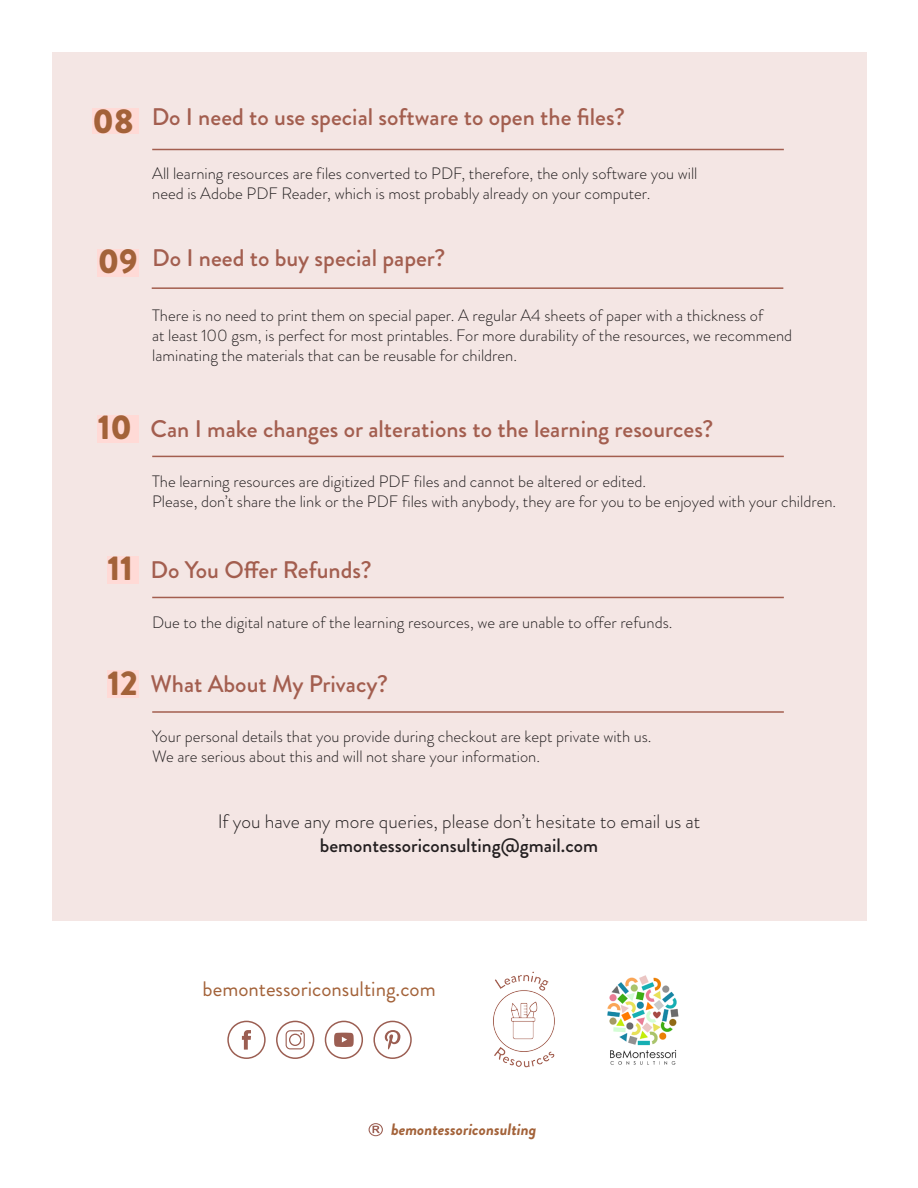
<style>
.page{position:relative;width:918px;height:1188px;background:#fff}
.page>*{position:absolute;margin:0;border:0;box-sizing:border-box;transform-origin:0 0}
.subtitulo_texto_MEDI{font:900 34.5px "Brandon Grotesque";color:#a36239}
.subtitulo_texto_MEDI-2{font:500 24px "Brandon Grotesque";color:#a35e4f}
.subtitulo_texto_MEDI-3{font:21px "Brandon Grotesque";color:#a36239}
.t1{font:300 19.5px "Brandon Grotesque";color:#231f20}
.t2{font:500 19.5px "Brandon Grotesque";color:#231f20}
.t3{font:300 16.5px/19.8px "Brandon Grotesque";color:#231f20}
.subtitulo_texto_MEDI-4{font:italic 700 16.5px "Brandon Grotesque";color:#a36239}
</style>
<div class="page">
<div style="left:52px;top:52px;width:814px;height:868px;background:#f4e6e4"></div>
<div style="left:92px;top:108px;width:47px;height:26px;background:#ffdad6"></div>
<div style="left:98px;top:249px;width:41px;height:28px;background:#ffdad6"></div>
<div style="left:98px;top:415px;width:41px;height:28px;background:#ffdad6"></div>
<div style="left:107px;top:556px;width:32px;height:28px;background:#ffdad6"></div>
<div style="left:107px;top:670px;width:32px;height:28px;background:#ffdad6"></div>
<img style="left:493px;top:971px;width:62px;height:97px">
<hr style="left:152px;top:149px;width:632px;height:1px;background:#a35e4f">
<hr style="left:152px;top:456px;width:632px;height:1px;background:#a35e4f">
<hr style="left:152px;top:597px;width:632px;height:1px;background:#a35e4f">
<hr style="left:152px;top:711px;width:632px;height:2px;background:#a35e4f">
<hr style="left:152px;top:287px;width:631px;height:2px;background:#a35e4f">
<img style="left:607px;top:975px;width:72px;height:90px">
<svg style="left:227px;top:1021px;width:39px;height:38px"></svg>
<svg style="left:325px;top:1021px;width:38px;height:38px"></svg>
<svg style="left:373px;top:1021px;width:39px;height:38px"></svg>
<svg style="left:276px;top:1021px;width:38px;height:38px"></svg>
<svg style="left:369px;top:1123px;width:14px;height:13px"></svg>
<p class="subtitulo_texto_MEDI" style="left:92px;top:96px;width:43px">08</p>
<p class="subtitulo_texto_MEDI-2" style="left:152px;top:100px;width:475px">Do I need to use special software to open the files?</p>
<p class="t3" style="left:152px;top:163px;width:547px">All learning resources are files converted to PDF, therefore, the only software you will need is Adobe PDF Reader, which is most probably already on your computer.</p>
<p class="subtitulo_texto_MEDI" style="left:98px;top:237px;width:42px">09</p>
<p class="subtitulo_texto_MEDI-2" style="left:152px;top:241px;width:295px">Do I need to buy special paper?</p>
<p class="t3" style="left:152px;top:306px;width:613px">There is no need to print them on special paper. A regular A4 sheets of paper with a thickness of</p>
<p class="t3" style="left:152px;top:326px;width:642px">at least 100 gsm, is perfect for most printables. For more durability of the resources, we recommend</p>
<p class="t3" style="left:152px;top:345px;width:366px">laminating the materials that can be reusable for children.</p>
<p class="subtitulo_texto_MEDI" style="left:98px;top:403px;width:36px">10</p>
<p class="subtitulo_texto_MEDI-2" style="left:151px;top:412px;width:564px">Can I make changes or alterations to the learning resources?</p>
<p class="t3" style="left:152px;top:471px;width:496px">The learning resources are digitized PDF files and cannot be altered or edited.</p>
<p class="t3" style="left:152px;top:491px;width:686px">Please, don’t share the link or the PDF files with anybody, they are for you to be enjoyed with your children.</p>
<p class="subtitulo_texto_MEDI" style="left:107px;top:544px;width:27px">11</p>
<p class="subtitulo_texto_MEDI-2" style="left:151px;top:553px;width:222px">Do You Offer Refunds?</p>
<p class="t3" style="left:152px;top:612px;width:522px">Due to the digital nature of the learning resources, we are unable to offer refunds.</p>
<p class="subtitulo_texto_MEDI" style="left:107px;top:658px;width:32px">12</p>
<p class="subtitulo_texto_MEDI-2" style="left:151px;top:667px;width:239px">What About My Privacy?</p>
<p class="t3" style="left:152px;top:727px;width:501px">Your personal details that you provide during checkout are kept private with us.<br>We are serious about this and will not share your information.</p>
<p class="t1" style="left:218px;top:808px;width:484px">If you have any more queries, please don’t hesitate to email us at</p>
<p class="t2" style="left:320px;top:832px;width:280px">bemontessoriconsulting@gmail.com</p>
<p class="subtitulo_texto_MEDI-3" style="left:203px;top:975px;width:235px">bemontessoriconsulting.com</p>
<p class="subtitulo_texto_MEDI-4" style="left:391px;top:1118px;width:147px">bemontessoriconsulting</p>
</div>
